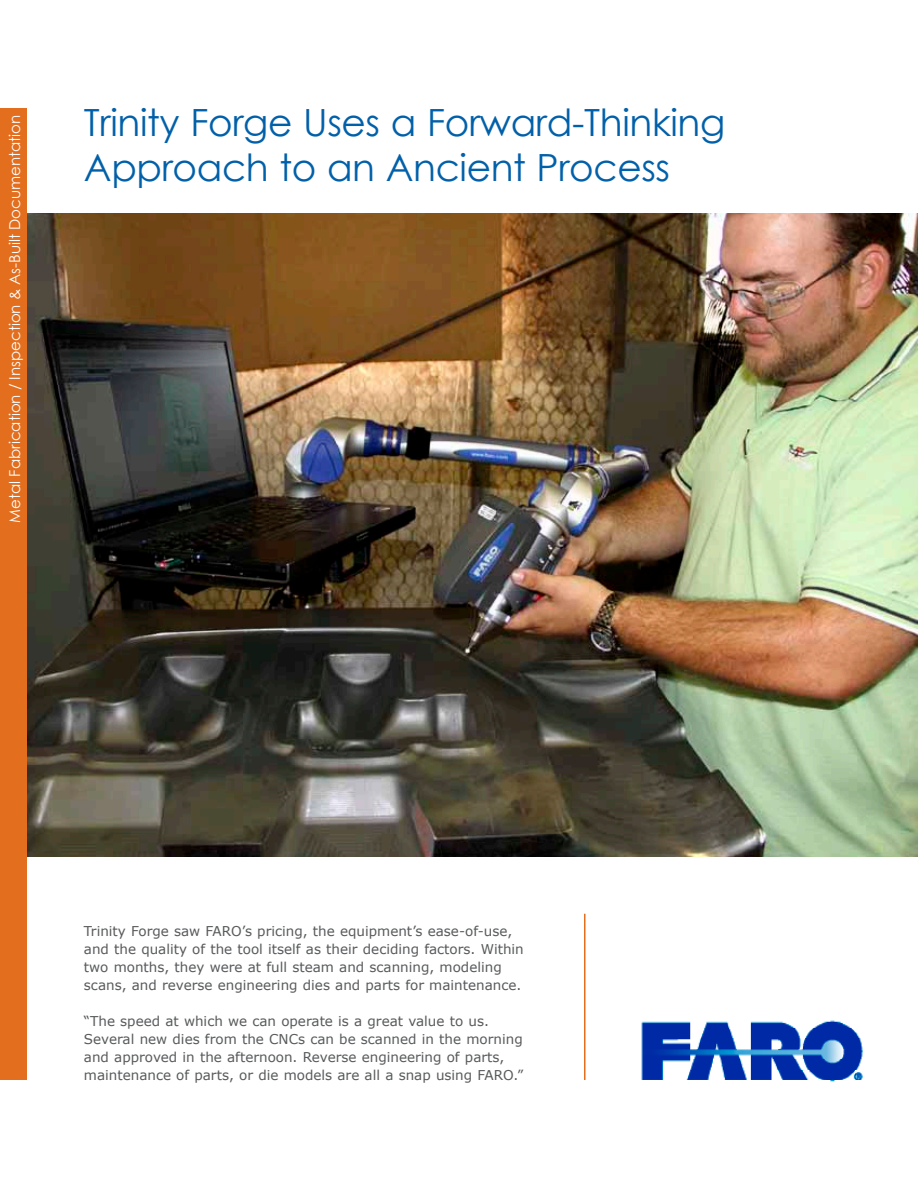
<style>
.page{position:relative;width:918px;height:1188px;background:#fff}
.page>*{position:absolute;margin:0;border:0;box-sizing:border-box;transform-origin:0 0}
.t1{font:37.5px/45px "Century Gothic";letter-spacing:-.01em;color:#0060a9}
.t2{font:15px "Century Gothic";color:#fff}
.t3{font:13.5px/18px "Verdana";color:#57595b}
</style>
<div class="page">
<img style="left:27px;top:214px;width:891px;height:643px">
<div style="left:0;top:108px;width:27px;height:972px;background:#e36e1e"></div>
<img style="left:641px;top:1020px;width:222px;height:62px">
<hr style="left:584px;top:914px;width:2px;height:166px;background:#e36e1e">
<p class="t2" style="left:4px;top:523px;width:409px;rotate:-90deg">Metal Fabrication / Inspection &amp; As-Built Documentation</p>
<h1 class="t1" style="left:84px;top:100px;width:643px">Trinity Forge Uses a Forward-Thinking<br>Approach to an Ancient Process</h1>
<p class="t3" style="left:84px;top:922px;width:441px">Trinity Forge saw FARO’s pricing, the equipment’s ease-of-use, and the quality of the tool itself as their deciding factors. Within two months, they were at full steam and scanning, modeling scans, and reverse engineering dies and parts for maintenance.</p>
<p class="t3" style="left:84px;top:1012px;width:441px">“The speed at which we can operate is a great value to us.<br>Several new dies from the CNCs can be scanned in the morning and approved in the afternoon. Reverse engineering of parts, maintenance of parts, or die models are all a snap using FARO.”</p>
</div>
